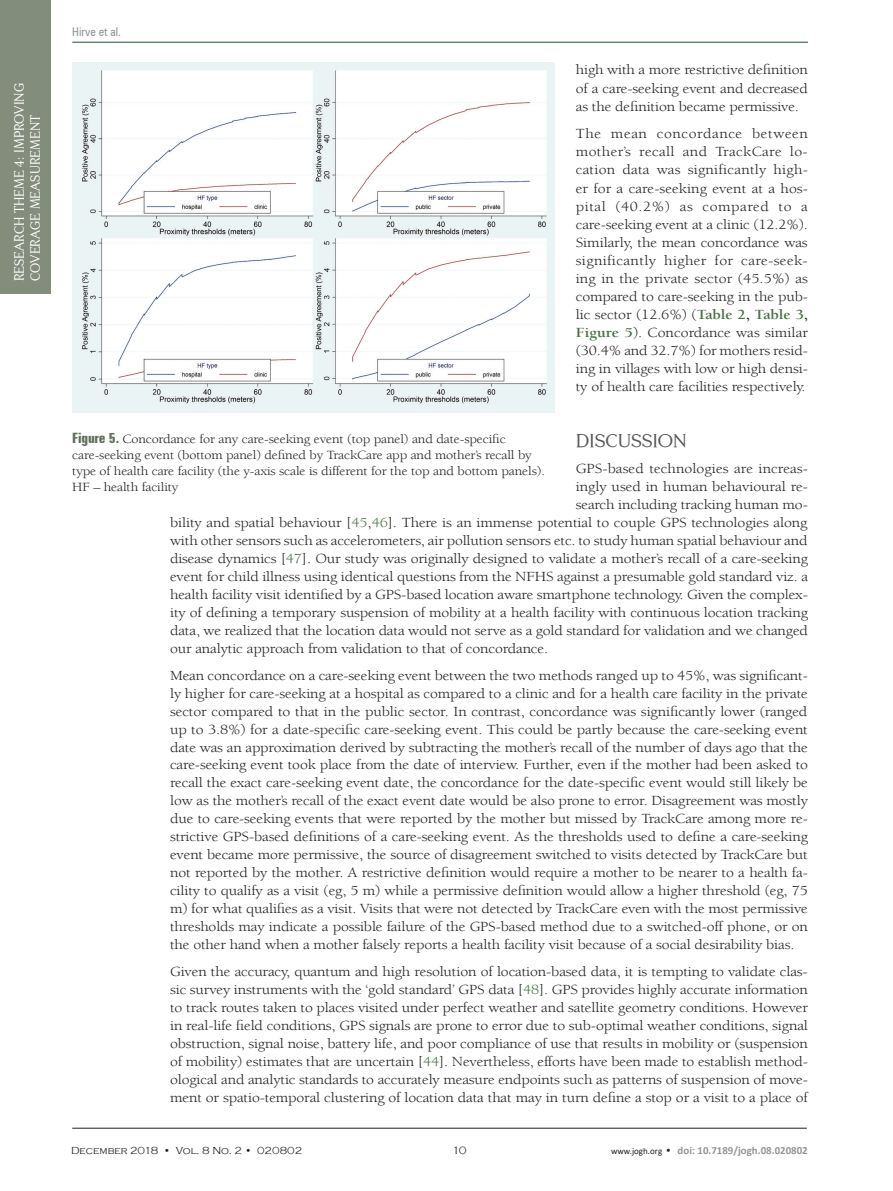
<style>
.page{position:relative;width:893px;height:1191px;background:#fff}
.page>*{position:absolute;margin:0;border:0;box-sizing:border-box;transform-origin:0 0}
.t1{font:18.6px "Centabel";letter-spacing:-.01em;color:#57585a;scale:1.11 1}
.t2{font:18px "Centabel";color:#fff}
.t3{font:14.25px/18px "Berkeley Std";letter-spacing:-.01em;color:#231f20;text-align:justify;scale:1.11 1}
.t4{font:13.5px "Centabel";color:#fff}
.t5{font:12.9px/15.8px "Berkeley Std";letter-spacing:-.01em;color:#231f20;scale:1.11 1}
.t6{font:condensed 12px "Zurich BT";color:#939598}
.t7{font:700 10.95px "Calibri";color:#939598}
.t8{font:300 10.95px "Copperplate Gothic";color:#231f20}
.t9{font:300 10.5px "Copperplate Gothic";color:#231f20}
.s1{font-weight:700;color:#477045}
.s2{font-weight:700}
.s3{color:#477045}
.s4{font-family:"Zurich BT";font-weight:700;font-stretch:extra-condensed;font-size:14.25px;color:#5f6f5b}
.s5{font-weight:400;font-size:9px;color:#231f20}
.s6{font-family:"Copperplate Gothic";font-weight:300;color:#231f20}
</style>
<div class="page">
<hr style="left:72px;top:1128px;width:735px;height:1px;background:#231f20">
<hr style="left:72px;top:42px;width:736px;height:1px;background:#244d32">
<div style="left:0;top:0;width:51px;height:293px;background:#838d7c"></div>
<img style="left:72px;top:62px;width:482px;height:351px">
<p class="t4" style="left:11px;top:281px;width:200px;rotate:-90deg">RESEARCH THEME 4: IMPROVING</p>
<p class="t4" style="left:27px;top:281px;width:168px;rotate:-90deg">COVERAGE MEASUREMENT</p>
<p class="t2" style="left:13px;top:281px;width:103px;rotate:-90deg">VIEWPOINTS</p>
<p class="t6" style="left:72px;top:25px;width:50px">Hirve et al.</p>
<p class="t3" style="left:576px;top:61px;width:211px">high with a more restrictive definition of a care-seeking event and decreased as the definition became permissive.</p>
<p class="t3" style="left:576px;top:124px;width:211px">The mean concordance between mother’s recall and TrackCare lo&shy;cation data was significantly high&shy;er for a care-seeking event at a hos&shy;pital (40.2%) as compared to a care-seeking event at a clinic (12.2%).<br>Similarly, the mean concordance was significantly higher for care-seek&shy;ing in the private sector (45.5%) as compared to care-seeking in the pub&shy;lic sector (12.6%) (<span class="s1">Table 2</span><span class="s2">,</span> <span class="s1">Table 3</span><span class="s2">, </span><span class="s1">Figure 5</span>). Concordance was similar (30.4% and 32.7%) for mothers resid&shy;ing in villages with low or high densi&shy;ty of health care facilities respectively.</p>
<h1 class="t1" style="left:576px;top:429px;width:102px">DISCUSSION</h1>
<p class="t3" style="left:576px;top:460px;width:211px">GPS-based technologies are increas-</p>
<p class="t3" style="left:576px;top:478px;width:211px">ingly used in human behavioural re-</p>
<p class="t3" style="left:576px;top:496px;width:211px">search including tracking human mo-</p>
<p class="t3" style="left:170px;top:514px;width:576px">bility and spatial behaviour [<span class="s3">45</span>,<span class="s3">46</span>]. There is an immense potential to couple GPS technologies along</p>
<p class="t3" style="left:170px;top:532px;width:576px">with other sensors such as accelerometers, air pollution sensors etc. to study human spatial behaviour and</p>
<p class="t3" style="left:170px;top:550px;width:576px">disease dynamics [<span class="s3">47</span>]. Our study was originally designed to validate a mother’s recall of a care-seeking</p>
<p class="t3" style="left:170px;top:568px;width:576px">event for child illness using identical questions from the NFHS against a presumable gold standard viz. a</p>
<p class="t3" style="left:170px;top:586px;width:576px">health facility visit identified by a GPS-based location aware smartphone technology. Given the complex-</p>
<p class="t3" style="left:170px;top:604px;width:576px">ity of defining a temporary suspension of mobility at a health facility with continuous location tracking</p>
<p class="t3" style="left:170px;top:622px;width:576px">data, we realized that the location data would not serve as a gold standard for validation and we changed</p>
<p class="t3" style="left:170px;top:640px;width:342px">our analytic approach from validation to that of concordance.</p>
<p class="t3" style="left:170px;top:666px;width:576px">Mean concordance on a care-seeking event between the two methods ranged up to 45%, was significant&shy;ly higher for care-seeking at a hospital as compared to a clinic and for a health care facility in the private sector compared to that in the public sector. In contrast, concordance was significantly lower (ranged up to 3.8%) for a date-specific care-seeking event. This could be partly because the care-seeking event date was an approximation derived by subtracting the mother’s recall of the number of days ago that the care-seeking event took place from the date of interview. Further, even if the mother had been asked to recall the exact care-seeking event date, the concordance for the date-specific event would still likely be low as the mother’s recall of the exact event date would be also prone to error. Disagreement was mostly due to care-seeking events that were reported by the mother but missed by TrackCare among more re&shy;strictive GPS-based definitions of a care-seeking event. As the thresholds used to define a care-seeking event became more permissive, the source of disagreement switched to visits detected by TrackCare but not reported by the mother. A restrictive definition would require a mother to be nearer to a health fa&shy;cility to qualify as a visit (eg, 5 m) while a permissive definition would allow a higher threshold (eg, 75 m) for what qualifies as a visit. Visits that were not detected by TrackCare even with the most permissive thresholds may indicate a possible failure of the GPS-based method due to a switched-off phone, or on the other hand when a mother falsely reports a health facility visit because of a social desirability bias.</p>
<p class="t3" style="left:170px;top:962px;width:576px">Given the accuracy, quantum and high resolution of location-based data, it is tempting to validate clas&shy;sic survey instruments with the ‘gold standard’ GPS data [<span class="s3">48</span>]. GPS provides highly accurate information to track routes taken to places visited under perfect weather and satellite geometry conditions. However in real-life field conditions, GPS signals are prone to error due to sub-optimal weather conditions, signal obstruction, signal noise, battery life, and poor compliance of use that results in mobility or (suspension of mobility) estimates that are uncertain [<span class="s3">44</span>]. Nevertheless, efforts have been made to establish method&shy;ological and analytic standards to accurately measure endpoints such as patterns of suspension of move&shy;ment or spatio-temporal clustering of location data that may in turn define a stop or a visit to a place of</p>
<p class="t5" style="left:72px;top:432px;width:427px"><span class="s4">Figure 5.</span> Concordance for any care-seeking event (top panel) and date-specific care-seeking event (bottom panel) defined by TrackCare app and mother’s recall by type of health care facility (the y-axis scale is different for the top and bottom panels).<br>HF – health facility</p>
<p class="t9" style="left:71px;top:1144px;width:233px">December 2018 • Vol. 8 No. 2 • 020802</p>
<p class="t8" style="left:452px;top:1144px;width:16px">10</p>
<p class="t7" style="left:611px;top:1142px;width:198px"><span class="s5">www.jogh.org</span> <span class="s6">•</span> doi: 10.7189/jogh.08.020802</p>
</div>
